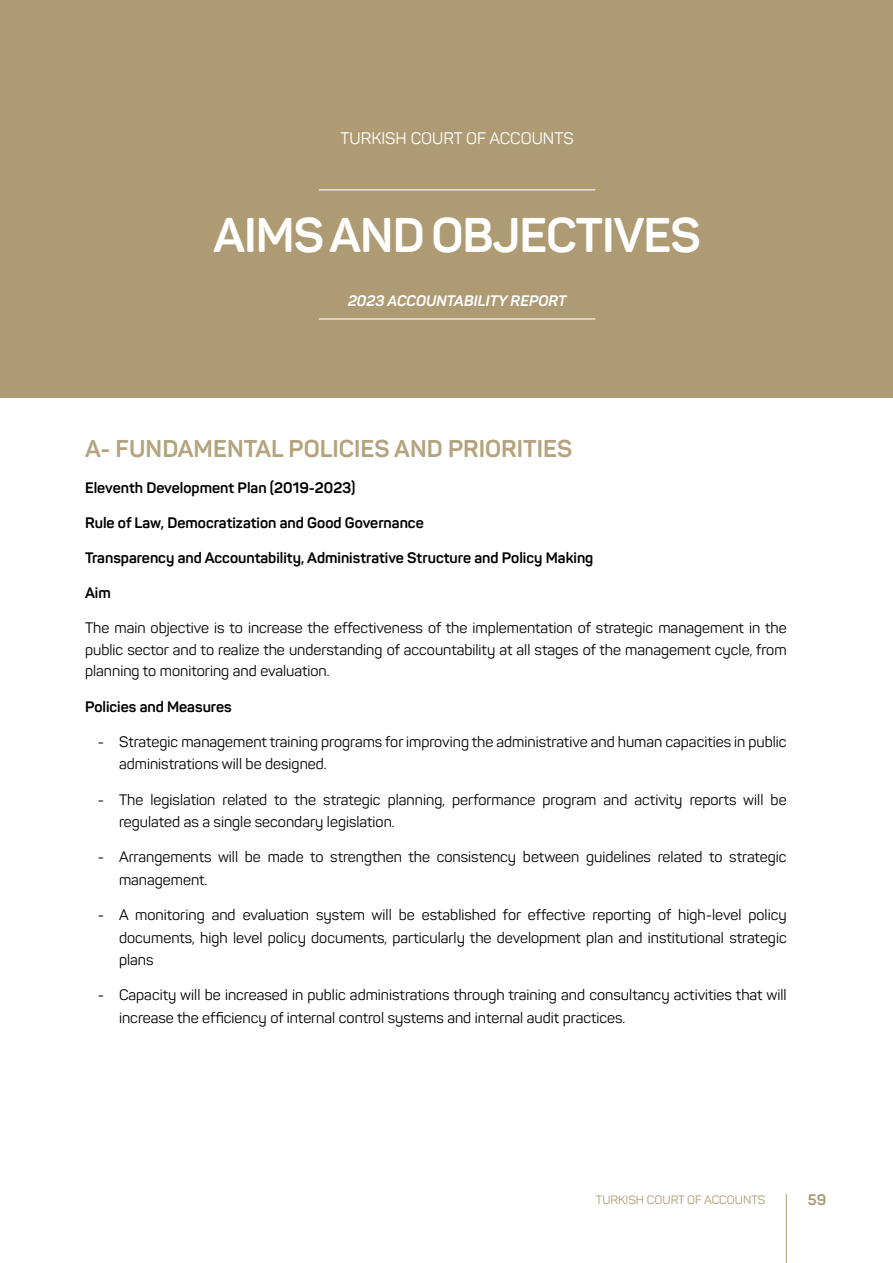
<style>
.page{position:relative;width:893px;height:1263px;background:#fff}
.page>*{position:absolute;margin:0;border:0;box-sizing:border-box;transform-origin:0 0}
.t1{font:700 48px "Panton";letter-spacing:-.02em;color:#fff}
.t2{font:700 24px "Panton";color:#b5a37e}
.t3{font:16.5px "Panton";color:#fff}
.t4{font:15px/22.5px "Panton";color:#000}
.t5{font:700 15px "Panton";color:#000}
.t6{font:italic 700 15px "Panton";color:#fff}
.t7{font:700 15px "Panton";color:#ae9b73}
.t8{font:12px "Panton";color:#ae9b73}
</style>
<div class="page">
<hr style="left:786px;top:1194px;width:1px;height:69px;background:#ae9b73">
<div style="left:0;top:0;width:893px;height:398px;background:#ae9b73"></div>
<hr style="left:319px;top:189px;width:276px;height:1px;background:#fff">
<hr style="left:319px;top:318px;width:276px;height:2px;background:#fff">
<p class="t3" style="left:341px;top:128px;width:235px">TURKISH COURT OF ACCOUNTS</p>
<h1 class="t1" style="left:213px;top:205px;width:489px">AIMS AND OBJECTIVES</h1>
<p class="t6" style="left:348px;top:291px;width:220px">2023 ACCOUNTABILITY REPORT</p>
<h2 class="t2" style="left:85px;top:434px;width:489px">A- FUNDAMENTAL POLICIES AND PRIORITIES</h2>
<p class="t5" style="left:85px;top:478px;width:272px">Eleventh Development Plan (2019-2023)</p>
<p class="t5" style="left:85px;top:513px;width:340px">Rule of Law, Democratization and Good Governance</p>
<p class="t5" style="left:85px;top:548px;width:510px">Transparency and Accountability, Administrative Structure and Policy Making</p>
<p class="t5" style="left:85px;top:584px;width:27px">Aim</p>
<p class="t4" style="left:85px;top:616px;width:703px;line-height:21.8px;text-align:justify">The main objective is to increase the effectiveness of the implementation of strategic management in the public sector and to realize the understanding of accountability at all stages of the management cycle, from planning to monitoring and evaluation.</p>
<p class="t5" style="left:85px;top:697px;width:148px">Policies and Measures</p>
<p class="t4" style="left:119px;top:730px;width:669px;text-indent:-21px">- Strategic management training programs for improving the administrative and human capacities in public administrations will be designed.</p>
<p class="t4" style="left:119px;top:788px;width:669px;text-indent:-21px">- The legislation related to the strategic planning, performance program and activity reports will be regulated as a single secondary legislation.</p>
<p class="t4" style="left:119px;top:846px;width:669px;text-indent:-21px">- Arrangements will be made to strengthen the consistency between guidelines related to strategic management.</p>
<p class="t4" style="left:119px;top:903px;width:669px;text-align:justify;text-indent:-21px">- A monitoring and evaluation system will be established for effective reporting of high-level policy documents, high level policy documents, particularly the development plan and institutional strategic plans</p>
<p class="t4" style="left:119px;top:984px;width:669px;text-indent:-21px">- Capacity will be increased in public administrations through training and consultancy activities that will increase the efficiency of internal control systems and internal audit practices.</p>
<p class="t8" style="left:596px;top:1192px;width:171px">TURKISH COURT OF ACCOUNTS</p>
<p class="t7" style="left:808px;top:1190px;width:20px">59</p>
</div>
